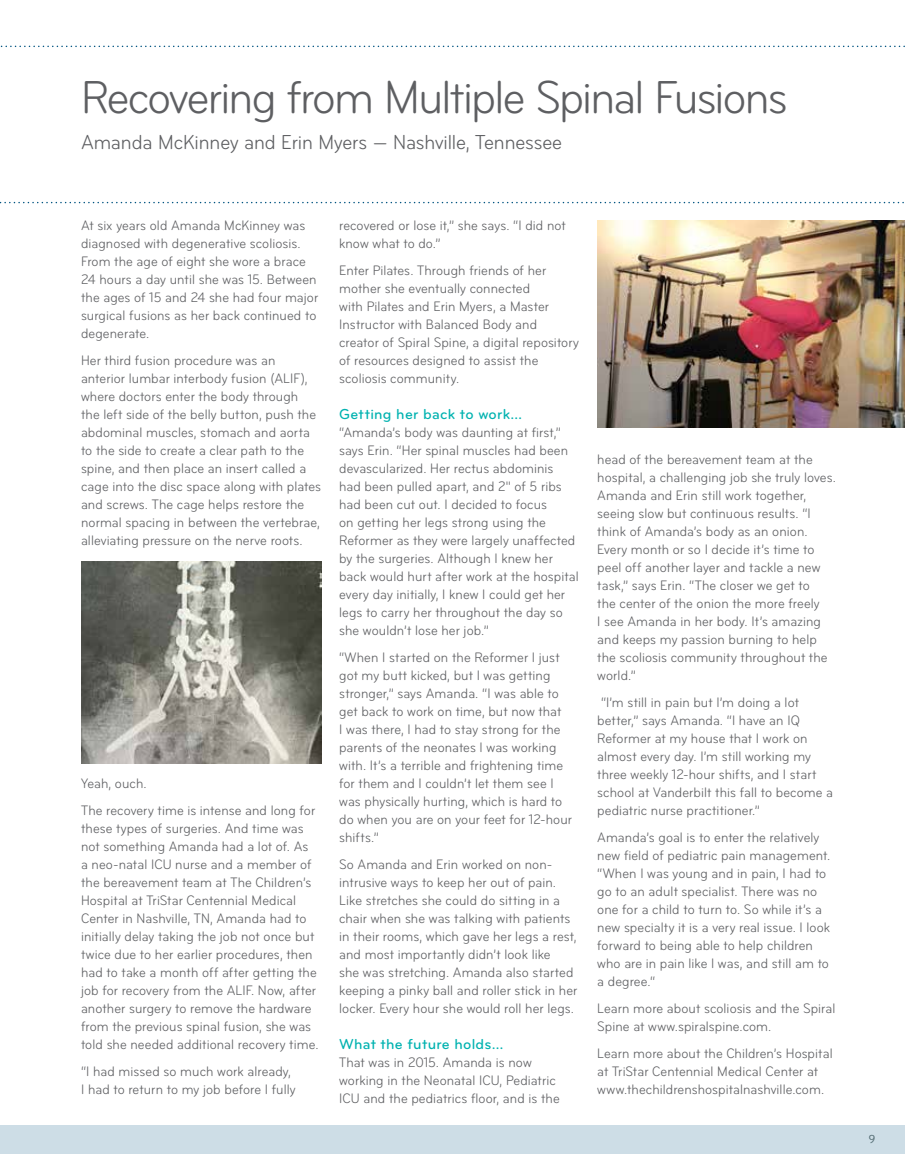
<style>
.page{position:relative;width:905px;height:1175px;background:#fff}
.page>*{position:absolute;margin:0;border:0;box-sizing:border-box;transform-origin:0 0}
.t1{font:condensed 48px "Bryant";letter-spacing:-.035em;color:#5e5f62}
.t2{font:condensed 21px "Bryant";letter-spacing:-.005em;color:#5e5f62}
.t3{font:500 15px "Bryant Pro";letter-spacing:.015em;color:#00b2b0}
.t4{font:condensed 14.25px/18px "Bryant";letter-spacing:.005em;color:#5e5f62}
.t5{font:condensed 12px "Bryant";color:#6a7d82}
</style>
<div class="page">
<div style="left:0;top:1125px;width:904px;height:29px;background:#cddde6"></div>
<svg style="left:0;top:202px;width:904px;height:1px"></svg>
<svg style="left:0;top:46px;width:905px;height:1px"></svg>
<img style="left:81px;top:561px;width:240px;height:202px">
<img style="left:597px;top:220px;width:307px;height:207px">
<h1 class="t1" style="left:81px;top:69px;width:708px">Recovering from Multiple Spinal Fusions</h1>
<h2 class="t2" style="left:81px;top:129px;width:482px">Amanda McKinney and Erin Myers — Nashville, Tennessee</h2>
<p class="t4" style="left:81px;top:216px;width:239px">At six years old Amanda McKinney was diagnosed with degenerative scoliosis.<br>From the age of eight she wore a brace 24 hours a day until she was 15. Between the ages of 15 and 24 she had four major surgical fusions as her back continued to degenerate.</p>
<p class="t4" style="left:81px;top:351px;width:242px">Her third fusion procedure was an anterior lumbar interbody fusion (ALIF), where doctors enter the body through<br>the left side of the belly button, push the abdominal muscles, stomach and aorta to the side to create a clear path to the spine, and then place an insert called a cage into the disc space along with plates and screws. The cage helps restore the normal spacing in between the vertebrae, alleviating pressure on the nerve roots.</p>
<p class="t4" style="left:81px;top:769px;width:236px;line-height:27px">Yeah, ouch.<br>The recovery time is intense and long for</p>
<p class="t4" style="left:81px;top:819px;width:239px">these types of surgeries. And time was not something Amanda had a lot of. As a neo-natal ICU nurse and a member of the bereavement team at The Children’s Hospital at TriStar Centennial Medical Center in Nashville, TN, Amanda had to initially delay taking the job not once but twice due to her earlier procedures, then had to take a month off after getting the job for recovery from the ALIF. Now, after another surgery to remove the hardware from the previous spinal fusion, she was told she needed additional recovery time.</p>
<p class="t4" style="left:81px;top:1062px;width:216px">“I had missed so much work already,<br>I had to return to my job before I fully</p>
<p class="t4" style="left:339px;top:216px;width:228px">recovered or lose it,” she says. “I did not know what to do.”</p>
<p class="t4" style="left:339px;top:261px;width:241px">Enter Pilates. Through friends of her mother she eventually connected<br>with Pilates and Erin Myers, a Master Instructor with Balanced Body and creator of Spiral Spine, a digital repository of resources designed to assist the scoliosis community.</p>
<p class="t3" style="left:339px;top:404px;width:185px">Getting her back to work…</p>
<p class="t4" style="left:339px;top:423px;width:241px">“Amanda’s body was daunting at first,” says Erin. “Her spinal muscles had been devascularized. Her rectus abdominis<br>had been pulled apart, and 2" of 5 ribs had been cut out. I decided to focus<br>on getting her legs strong using the Reformer as they were largely unaffected by the surgeries. Although I knew her back would hurt after work at the hospital every day initially, I knew I could get her legs to carry her throughout the day so she wouldn’t lose her job.”</p>
<p class="t4" style="left:339px;top:648px;width:234px">“When I started on the Reformer I just got my butt kicked, but I was getting stronger,” says Amanda. “I was able to get back to work on time, but now that<br>I was there, I had to stay strong for the parents of the neonates I was working with. It’s a terrible and frightening time for them and I couldn’t let them see I was physically hurting, which is hard to do when you are on your feet for 12-hour shifts.”</p>
<p class="t4" style="left:339px;top:855px;width:240px">So Amanda and Erin worked on non&shy;intrusive ways to keep her out of pain.<br>Like stretches she could do sitting in a chair when she was talking with patients in their rooms, which gave her legs a rest, and most importantly didn’t look like<br>she was stretching. Amanda also started keeping a pinky ball and roller stick in her locker. Every hour she would roll her legs.</p>
<p class="t3" style="left:339px;top:1034px;width:166px">What the future holds…</p>
<p class="t4" style="left:339px;top:1053px;width:222px">That was in 2015. Amanda is now working in the Neonatal ICU, Pediatric<br>ICU and the pediatrics floor, and is the</p>
<p class="t4" style="left:597px;top:450px;width:240px">head of the bereavement team at the hospital, a challenging job she truly loves.<br>Amanda and Erin still work together, seeing slow but continuous results. “I think of Amanda’s body as an onion.<br>Every month or so I decide it’s time to peel off another layer and tackle a new task,” says Erin. “The closer we get to<br>the center of the onion the more freely<br>I see Amanda in her body. It’s amazing and keeps my passion burning to help the scoliosis community throughout the world.”</p>
<p class="t4" style="left:597px;top:693px;width:237px">“I’m still in pain but I’m doing a lot better,” says Amanda. “I have an IQ Reformer at my house that I work on almost every day. I’m still working my three weekly 12-hour shifts, and I start school at Vanderbilt this fall to become a pediatric nurse practitioner.”</p>
<p class="t4" style="left:597px;top:828px;width:234px">Amanda’s goal is to enter the relatively new field of pediatric pain management. “When I was young and in pain, I had to go to an adult specialist. There was no one for a child to turn to. So while it’s a new specialty it is a very real issue. I look forward to being able to help children who are in pain like I was, and still am to a degree.“</p>
<p class="t4" style="left:597px;top:999px;width:240px">Learn more about scoliosis and the Spiral<br>Spine at www.spiralspine.com.</p>
<p class="t4" style="left:597px;top:1044px;width:237px">Learn more about the Children’s Hospital at TriStar Centennial Medical Center at www.thechildrenshospitalnashville.com.</p>
<p class="t5" style="left:869px;top:1132px;width:8px">9</p>
</div>
